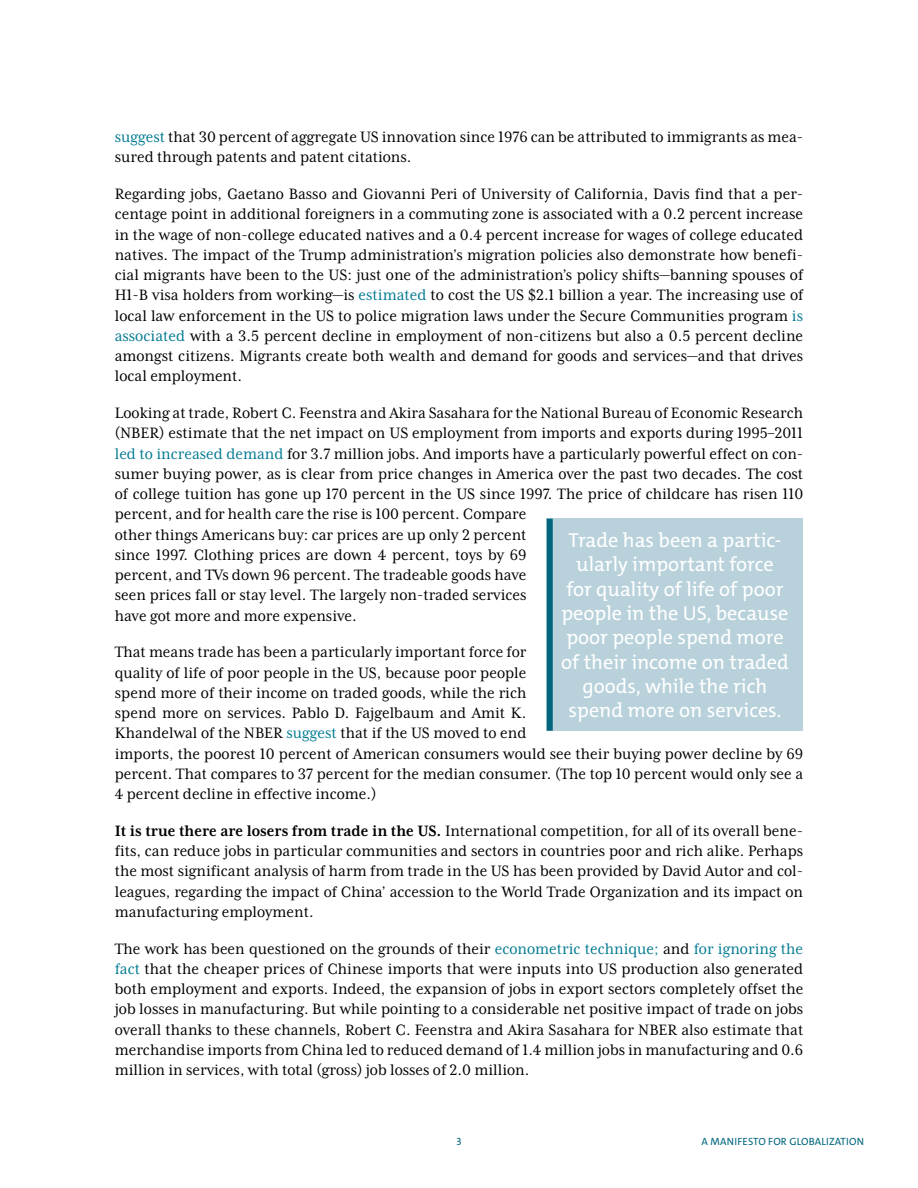
<style>
.page{position:relative;width:918px;height:1188px;background:#fff}
.page>*{position:absolute;margin:0;border:0;box-sizing:border-box;transform-origin:0 0}
.t1{font:20.25px/24.3px "The Mix C4 s";color:#fff;text-align:center}
.t2{font:17.25px/20.2px "Mrs Eaves XL Serif Nar OT";color:#000}
.t3{font:10.5px "The Mix C4 s";letter-spacing:.02em;color:#00667d}
.s1{color:#007a91}
.s2{font-weight:700}
</style>
<div class="page">
<div style="left:547px;top:519px;width:256px;height:212px;background:#b8d1da"></div>
<div style="left:547px;top:519px;width:6px;height:212px;background:#00667d"></div>
<p class="t2" style="left:115px;top:127px;width:690px"><span class="s1">suggest</span> that 30 percent of aggregate US innovation since 1976 can be attributed to immigrants as mea&shy;sured through patents and patent citations.</p>
<p class="t2" style="left:115px;top:184px;width:690px;text-align:justify">Regarding jobs, Gaetano Basso and Giovanni Peri of University of California, Davis find that a per&shy;centage point in additional foreigners in a commuting zone is associated with a 0.2 percent increase in the wage of non-college educated natives and a 0.4 percent increase for wages of college educated natives. The impact of the Trump administration’s migration policies also demonstrate how benefi&shy;cial migrants have been to the US: just one of the administration’s policy shifts—banning spouses of H1-B visa holders from working—is <span class="s1">estimated</span> to cost the US $2.1 billion a year. The increasing use of local law enforcement in the US to police migration laws under the Secure Communities program <span class="s1">is associated</span> with a 3.5 percent decline in employment of non-citizens but also a 0.5 percent decline amongst citizens. Migrants create both wealth and demand for goods and services—and that drives local employment.</p>
<p class="t2" style="left:115px;top:403px;width:690px">Looking at trade, Robert C. Feenstra and Akira Sasahara for the National Bureau of Economic Research (NBER) estimate that the net impact on US employment from imports and exports during 1995–2011 <span class="s1">led to increased demand</span> for 3.7 million jobs. And imports have a particularly powerful effect on con&shy;sumer buying power, as is clear from price changes in America over the past two decades. The cost of college tuition has gone up 170 percent in the US since 1997. The price of childcare has risen 110 percent, and for health care the rise is 100 percent. Compare<br>other things Americans buy: car prices are up only 2 percent<br>since 1997. Clothing prices are down 4 percent, toys by 69<br>percent, and TVs down 96 percent. The tradeable goods have<br>seen prices fall or stay level. The largely non-traded services<br>have got more and more expensive.</p>
<p class="t2" style="left:115px;top:642px;width:690px">That means trade has been a particularly important force for<br>quality of life of poor people in the US, because poor people<br>spend more of their income on traded goods, while the rich<br>spend more on services. Pablo D. Fajgelbaum and Amit K.<br>Khandelwal of the NBER <span class="s1">suggest</span> that if the US moved to end<br>imports, the poorest 10 percent of American consumers would see their buying power decline by 69 percent. That compares to 37 percent for the median consumer. (The top 10 percent would only see a 4 percent decline in effective income.)</p>
<p class="t2" style="left:115px;top:821px;width:690px;text-align:justify"><span class="s2">It is true there are losers from trade in the US.</span> International competition, for all of its overall bene&shy;fits, can reduce jobs in particular communities and sectors in countries poor and rich alike. Perhaps the most significant analysis of harm from trade in the US has been provided by David Autor and col&shy;leagues, regarding the impact of China’ accession to the World Trade Organization and its impact on manufacturing employment.</p>
<p class="t2" style="left:115px;top:938px;width:690px;text-align:justify">The work has been questioned on the grounds of their <span class="s1">econometric technique;</span> and <span class="s1">for ignoring the fact</span> that the cheaper prices of Chinese imports that were inputs into US production also generated both employment and exports. Indeed, the expansion of jobs in export sectors completely offset the job losses in manufacturing. But while pointing to a considerable net positive impact of trade on jobs overall thanks to these channels, Robert C. Feenstra and Akira Sasahara for NBER also estimate that merchandise imports from China led to reduced demand of 1.4 million jobs in manufacturing and 0.6 million in services, with total (gross) job losses of 2.0 million.</p>
<p class="t1" style="left:561px;top:528px;width:229px">Trade has been a partic&shy;ularly important force for quality of life of poor people in the US, because poor people spend more of their income on traded goods, while the rich spend more on services.</p>
<p class="t3" style="left:456px;top:1134px;width:7px">3</p>
<p class="t3" style="left:702px;top:1134px;width:164px">A MANIFESTO FOR GLOBALIZATION</p>
</div>
